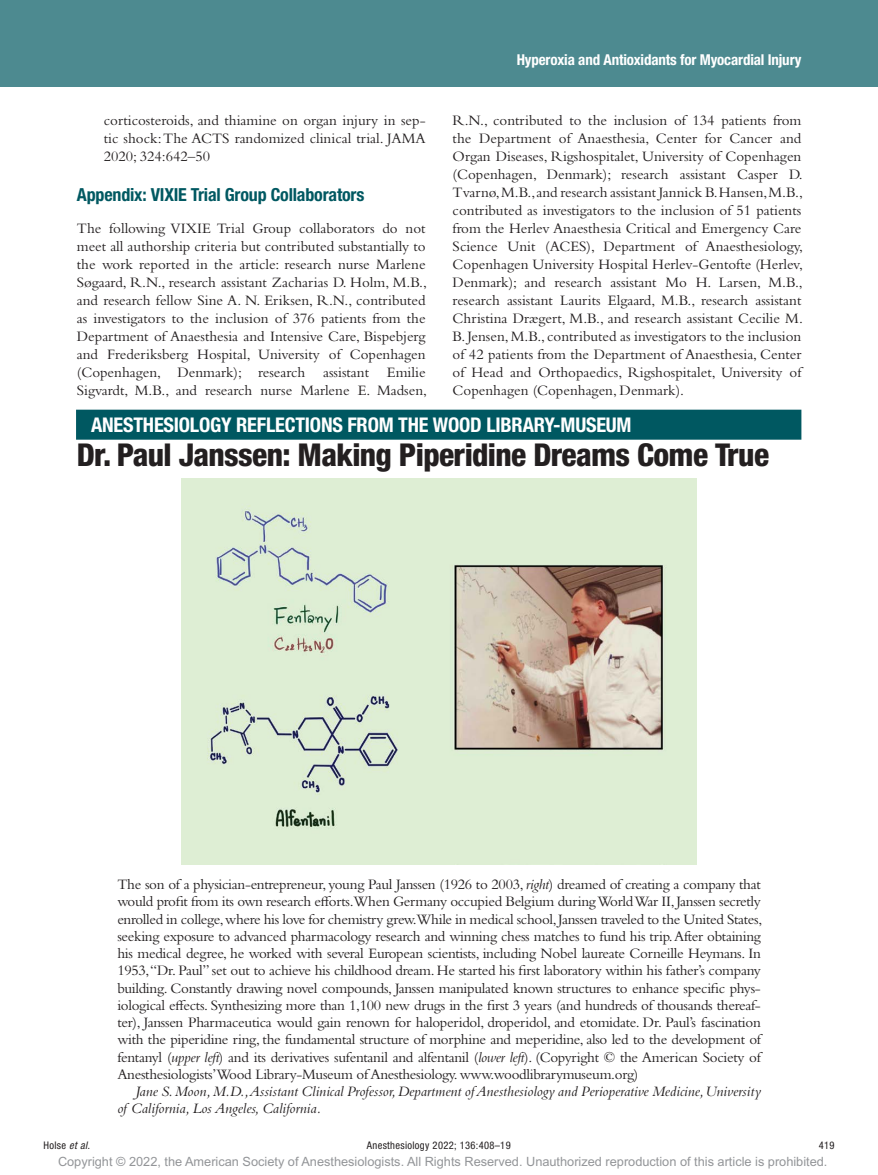
<style>
.page{position:relative;width:878px;height:1175px;background:#fff}
.page>*{position:absolute;margin:0;border:0;box-sizing:border-box;transform-origin:0 0}
.t1{font:800 condensed 31.5px "Helvetica Neue LT Std";letter-spacing:-.02em;color:#231f20}
.t2{font:700 condensed 20.25px "Helvetica Neue LT Std";letter-spacing:-.01em;color:#fff}
.t3{font:700 condensed 18px "Helvetica Neue LT Std";letter-spacing:-.01em;color:#005861}
.t4{font:15px/18px "Bembo Std";color:#231f20;text-align:justify}
.t5{font:italic 15px/17.2px "Bembo Std";color:#231f20}
.t6{font:700 condensed 15px "Helvetica Neue LT Std";letter-spacing:-.01em;color:#fff}
.t7{font:12.75px "Arial MT Std";color:#939598}
.t8{font:condensed 10.5px "Helvetica Neue LT Std";letter-spacing:.03em;color:#231f20}
.s1{font-style:italic}
</style>
<div class="page">
<div style="left:0;top:0;width:878px;height:86px;background:#4d8a90"></div>
<div style="left:76px;top:410px;width:725px;height:30px;background:#005861"></div>
<img style="left:182px;top:478px;width:514px;height:386px">
<p class="t4" style="left:104px;top:111px;width:323px">corticosteroids, and thiamine on organ injury in sep&shy;tic shock: The ACTS randomized clinical trial. JAMA 2020; 324:642–50</p>
<p class="t3" style="left:77px;top:184px;width:289px">Appendix: VIXIE Trial Group Collaborators</p>
<p class="t4" style="left:77px;top:219px;width:352px">The following VIXIE Trial Group collaborators do not meet all authorship criteria but contributed substantially to the work reported in the article: research nurse Marlene Søgaard, R.N., research assistant Zacharias D. Holm, M.B., and research fellow Sine A. N. Eriksen, R.N., contributed as investigators to the inclusion of 376 patients from the Department of Anaesthesia and Intensive Care, Bispebjerg and Frederiksberg Hospital, University of Copenhagen (Copenhagen, Denmark); research assistant Emilie Sigvardt, M.B., and research nurse Marlene E. Madsen,</p>
<p class="t6" style="left:516px;top:51px;width:286px">Hyperoxia and Antioxidants for Myocardial Injury</p>
<p class="t4" style="left:452px;top:111px;width:352px">R.N., contributed to the inclusion of 134 patients from the Department of Anaesthesia, Center for Cancer and Organ Diseases, Rigshospitalet, University of Copenhagen (Copenhagen, Denmark); research assistant Casper D.<br>Tvarnø, M.B., and research assistant Jannick B. Hansen, M.B., contributed as investigators to the inclusion of 51 patients from the Herlev Anaesthesia Critical and Emergency Care Science Unit (ACES), Department of Anaesthesiology, Copenhagen University Hospital Herlev-Gentofte (Herlev, Denmark); and research assistant Mo H. Larsen, M.B., research assistant Laurits Elgaard, M.B., research assistant Christina Drægert, M.B., and research assistant Cecilie M.<br>B. Jensen, M.B., contributed as investigators to the inclusion of 42 patients from the Department of Anaesthesia, Center of Head and Orthopaedics, Rigshospitalet, University of Copenhagen (Copenhagen, Denmark).</p>
<h2 class="t2" style="left:91px;top:413px;width:195px">ANESTHESIOLOGY REFLECTION</h2>
<h2 class="t2" style="left:332px;top:413px;width:128px">S FROM THE WOOD</h2>
<h2 class="t2" style="left:486px;top:413px;width:147px">LIBRARY-MUSEUM</h2>
<h1 class="t1" style="left:77px;top:435px;width:693px">Dr. Paul Janssen: Making Piperidine Dreams Come True</h1>
<p class="t4" style="left:117px;top:875px;width:646px;line-height:17.2px">The son of a physician-entrepreneur, young Paul Janssen (1926 to 2003, <span class="s1">right</span>) dreamed of creating a company that would profit from its own research efforts.When Germany occupied Belgium during World War II, Janssen secretly enrolled in college, where his love for chemistry grew.While in medical school, Janssen traveled to the United States, seeking exposure to advanced pharmacology research and winning chess matches to fund his trip. After obtaining his medical degree, he worked with several European scientists, including Nobel laureate Corneille Heymans. In 1953,“Dr. Paul” set out to achieve his childhood dream. He started his first laboratory within his father’s company building. Constantly drawing novel compounds, Janssen manipulated known structures to enhance specific phys&shy;iological effects. Synthesizing more than 1,100 new drugs in the first 3 years (and hundreds of thousands thereaf&shy;ter), Janssen Pharmaceutica would gain renown for haloperidol, droperidol, and etomidate. Dr. Paul’s fascination with the piperidine ring, the fundamental structure of morphine and meperidine, also led to the development of fentanyl (<span class="s1">upper left</span>) and its derivatives sufentanil and alfentanil (<span class="s1">lower left</span>). (Copyright © the American Society of Anesthesiologists’Wood Library-Museum of Anesthesiology. www.woodlibrarymuseum.org)</p>
<p class="t5" style="left:117px;top:1082px;width:645px;text-indent:18px">Jane S. Moon, M.D., Assistant Clinical Professor, Department of Anesthesiology and Perioperative Medicine, University of California, Los Angeles, California.</p>
<p class="t7" style="left:58px;top:1154px;width:771px">Copyright © 2022, the American Society of Anesthesiologists. All Rights Reserved. Unauthorized reproduction of this article is prohibited.</p>
<p class="t8" style="left:44px;top:1139px;width:48px">Holse <span class="s1">et al.</span></p>
<p class="t8" style="left:372px;top:1139px;width:140px">nesthesiology 2022; 136:408–19</p>
<p class="t8" style="left:818px;top:1139px;width:17px">419</p>
</div>
